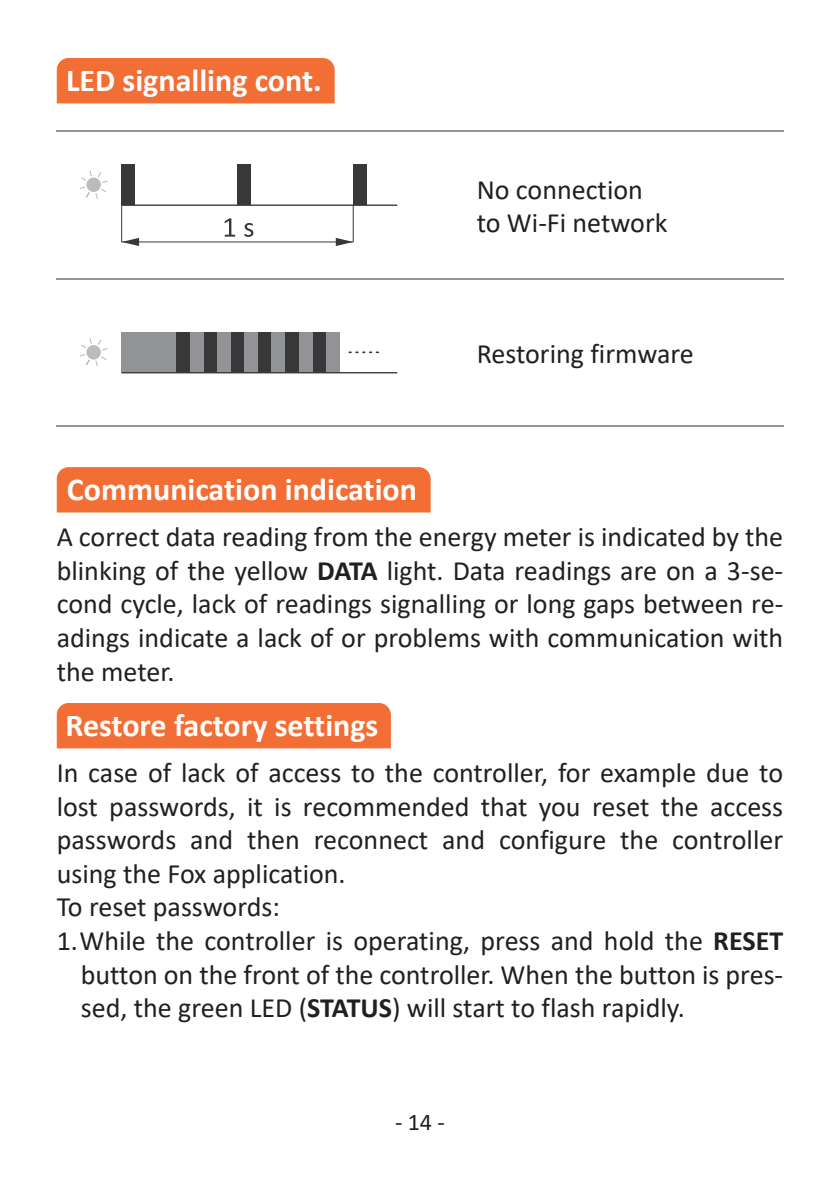
<style>
.page{position:relative;width:840px;height:1191px;background:#fff}
.page>*{position:absolute;margin:0;border:0;box-sizing:border-box;transform-origin:0 0}
.t1{font:700 32px "Calibri";color:#fff}
.t2{font:28px/33.6px "Calibri";color:#231f20}
.t3{font:24px "Calibri";color:#231f20}
.s1{font-weight:700}
</style>
<div class="page">
<hr style="left:57px;top:131px;width:363px;height:1px;background:#939598">
<hr style="left:420px;top:131px;width:362px;height:1px;background:#939598">
<hr style="left:57px;top:278px;width:363px;height:1px;background:#939598">
<hr style="left:420px;top:278px;width:362px;height:1px;background:#939598">
<hr style="left:57px;top:426px;width:363px;height:1px;background:#939598">
<hr style="left:420px;top:426px;width:362px;height:1px;background:#939598">
<div style="left:122px;top:164px;width:13px;height:41px;background:#383839"></div>
<div style="left:353px;top:164px;width:13px;height:41px;background:#383839"></div>
<hr style="left:122px;top:241px;width:231px;height:2px;background:#383839">
<hr style="left:121px;top:205px;width:1px;height:37px;background:#383839">
<hr style="left:352px;top:205px;width:2px;height:37px;background:#383839">
<svg style="left:224px;top:218px;width:11px;height:19px"></svg>
<svg style="left:244px;top:223px;width:9px;height:14px"></svg>
<hr style="left:122px;top:204px;width:275px;height:2px;background:#383839">
<div style="left:237px;top:164px;width:14px;height:41px;background:#383839"></div>
<svg style="left:79px;top:171px;width:29px;height:28px"></svg>
<div style="left:86px;top:178px;width:15px;height:14px;background:#babbbe;border-radius:50%"></div>
<svg style="left:335px;top:238px;width:18px;height:8px"></svg>
<svg style="left:122px;top:238px;width:17px;height:8px"></svg>
<div style="left:122px;top:332px;width:13px;height:41px;background:#919396"></div>
<div style="left:149px;top:332px;width:13px;height:41px;background:#919396"></div>
<div style="left:176px;top:332px;width:14px;height:41px;background:#383839"></div>
<div style="left:203px;top:332px;width:14px;height:41px;background:#383839"></div>
<div style="left:230px;top:332px;width:14px;height:41px;background:#383839"></div>
<div style="left:258px;top:332px;width:13px;height:41px;background:#383839"></div>
<div style="left:285px;top:332px;width:13px;height:41px;background:#383839"></div>
<div style="left:312px;top:332px;width:14px;height:41px;background:#383839"></div>
<div style="left:135px;top:332px;width:14px;height:41px;background:#919396"></div>
<div style="left:162px;top:332px;width:14px;height:41px;background:#919396"></div>
<div style="left:190px;top:332px;width:13px;height:41px;background:#919396"></div>
<div style="left:217px;top:332px;width:13px;height:41px;background:#919396"></div>
<div style="left:244px;top:332px;width:14px;height:41px;background:#919396"></div>
<div style="left:271px;top:332px;width:14px;height:41px;background:#919396"></div>
<div style="left:298px;top:332px;width:14px;height:41px;background:#919396"></div>
<div style="left:326px;top:332px;width:13px;height:41px;background:#919396"></div>
<hr style="left:122px;top:372px;width:275px;height:1px;background:#383839">
<svg style="left:79px;top:338px;width:29px;height:29px"></svg>
<div style="left:86px;top:345px;width:15px;height:14px;background:#babbbe;border-radius:50%"></div>
<svg style="left:349px;top:351px;width:30px;height:2px"></svg>
<div style="left:57px;top:58px;width:277px;height:45px;background:#f26e35"></div>
<div style="left:57px;top:467px;width:373px;height:45px;background:#f26e35"></div>
<div style="left:57px;top:703px;width:333px;height:45px;background:#f26e35"></div>
<p class="t1" style="left:66px;top:58px;width:257px">LED signalling cont.</p>
<p class="t1" style="left:67px;top:467px;width:351px">Communication indication</p>
<p class="t2" style="left:476px;top:172px;width:192px">No connection to Wi-Fi network</p>
<p class="t2" style="left:476px;top:336px;width:218px">Restoring firmware</p>
<p class="t2" style="left:57px;top:519px;width:727px;text-align:justify">A correct data reading from the energy meter is indicated by the blinking of the yellow <span class="s1">DATA</span> light. Data readings are on a 3-se&shy;cond cycle, lack of readings signalling or long gaps between re&shy;adings indicate a lack of or problems with communication with the meter.</p>
<p class="t1" style="left:65px;top:702px;width:314px">Restore factory settings</p>
<p class="t2" style="left:57px;top:755px;width:727px">In case of lack of access to the controller, for example due to lost passwords, it is recommended that you reset the access passwords and then reconnect and configure the controller using the Fox application.<br>To reset passwords:</p>
<p class="t2" style="left:81px;top:923px;width:703px;text-align:justify;text-indent:-24px">1. While the controller is operating, press and hold the <span class="s1">RESET </span>button on the front of the controller. When the button is pres&shy;sed, the green LED (<span class="s1">STATUS</span>) will start to flash rapidly.</p>
<p class="t3" style="left:395px;top:1105px;width:51px">- 14 -</p>
</div>
